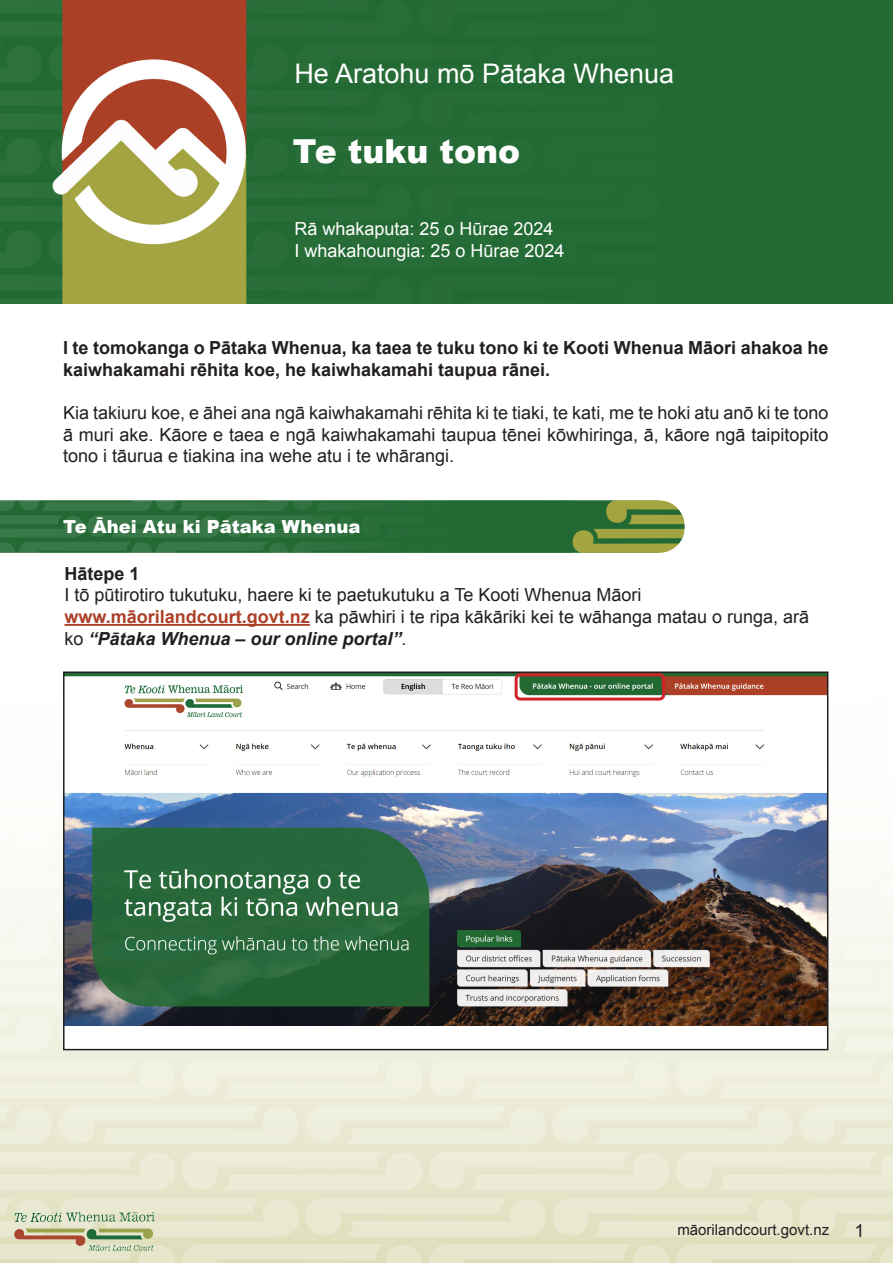
<style>
.page{position:relative;width:893px;height:1263px;background:#fff}
.page>*{position:absolute;margin:0;border:0;box-sizing:border-box;transform-origin:0 0}
.t1{font:900 33px "Arial";color:#fff}
.t2{font:27px "Arial";color:#fff}
.t3{font:18px/21.6px "Arial";color:#231f20;text-align:justify}
.t4{font:700 18px/21.6px "Arial";color:#231f20}
.t5{font:18px "Arial";color:#fff}
.t6{font:900 18px "Arial";color:#fff}
.t7{font:15px "Arial";color:#231f20}
.s1{font-weight:700;color:#ac4026}
.s2{font-weight:700;font-style:italic}
</style>
<div class="page">
<img style="left:0;top:694px;width:893px;height:569px">
<img style="left:14px;top:1213px;width:140px;height:37px">
<img style="left:0;top:501px;width:685px;height:51px">
<img style="left:0;top:0;width:893px;height:303px">
<hr style="left:65px;top:624px;width:245px;height:2px;background:#ac4026">
<div style="left:64px;top:672px;width:764px;height:377px;background:#fff"></div>
<img style="left:66px;top:674px;width:759px;height:352px">
<div style="left:63px;top:671px;width:765px;height:379px;border:2px solid #231f20"></div>
<div style="left:515px;top:673px;width:150px;height:27px;border:3px solid #d1232a;border-radius:4px"></div>
<p class="t2" style="left:294px;top:56px;width:381px">He Aratohu mō Pātaka Whenua</p>
<p class="t1" style="left:293px;top:127px;width:229px">Te tuku tono</p>
<p class="t5" style="left:294px;top:217px;width:261px">Rā whakaputa: 25 o Hūrae 2024</p>
<p class="t5" style="left:294px;top:239px;width:272px">I whakahoungia: 25 o Hūrae 2024</p>
<p class="t4" style="left:63px;top:338px;width:767px">I te tomokanga o Pātaka Whenua, ka taea te tuku tono ki te Kooti Whenua Māori ahakoa he kaiwhakamahi rēhita koe, he kaiwhakamahi taupua rānei.</p>
<p class="t3" style="left:63px;top:402px;width:767px">Kia takiuru koe, e āhei ana ngā kaiwhakamahi rēhita ki te tiaki, te kati, me te hoki atu anō ki te tono ā muri ake. Kāore e taea e ngā kaiwhakamahi taupua tēnei kōwhiringa, ā, kāore ngā taipitopito tono i tāurua e tiakina ina wehe atu i te whārangi.</p>
<p class="t6" style="left:63px;top:513px;width:299px">Te Āhei Atu ki Pātaka Whenua</p>
<p class="t4" style="left:65px;top:563px;width:77px">Hātepe 1</p>
<p class="t3" style="left:65px;top:584px;width:746px;text-align:left">I tō pūtirotiro tukutuku, haere ki te paetukutuku a Te Kooti Whenua Māori <span class="s1">www.māorilandcourt.govt.nz</span> ka pāwhiri i te ripa kākāriki kei te wāhanga matau o runga, arā ko <span class="s2">“Pātaka Whenua – our online portal”</span>.</p>
<p class="t7" style="left:677px;top:1220px;width:153px">māorilandcourt.govt.nz</p>
<p class="t3" style="left:855px;top:1220px;width:12px">1</p>
</div>
